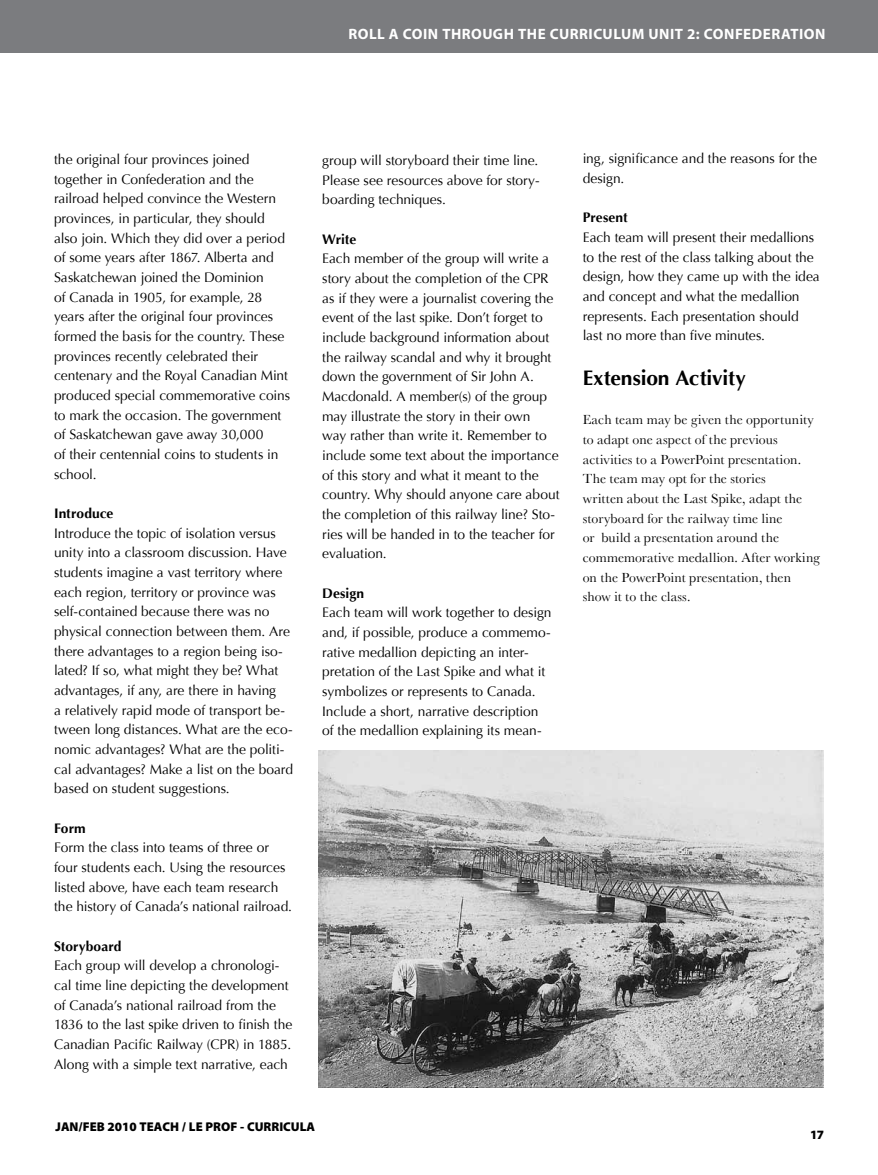
<style>
.page{position:relative;width:878px;height:1175px;background:#fff}
.page>*{position:absolute;margin:0;border:0;box-sizing:border-box;transform-origin:0 0}
.t1{font:700 21px "Optima";letter-spacing:-.005em;color:#000}
.t2{font:700 15px "Myriad Pro";letter-spacing:.03em;color:#fff}
.t3{font:13.8px/19.6px "Optima";letter-spacing:-.005em;color:#000}
.t4{font:13.8px/19.6px "Baskerville";letter-spacing:.01em;color:#000}
.t5{font:700 13.8px "Optima";letter-spacing:.005em;color:#000}
.t6{font:900 12.75px "Myriad Pro";color:#000}
</style>
<div class="page">
<img style="left:318px;top:750px;width:506px;height:337px">
<div style="left:0;top:0;width:878px;height:53px;background:#7b7c7f"></div>
<p class="t2" style="left:348px;top:25px;width:433px">ROLL A COIN THROUGH THE CURRICULUM UNIT 2: CONFEDERAT</p>
<p class="t2" style="left:799px;top:25px;width:28px">ION</p>
<p class="t3" style="left:54px;top:150px;width:238px">the original four provinces joined together in Confederation and the railroad helped convince the Western provinces, in particular, they should also join. Which they did over a period of some years after 1867. Alberta and Saskatchewan joined the Dominion<br>of Canada in 1905, for example, 28 years after the original four provinces formed the basis for the country. These provinces recently celebrated their centenary and the Royal Canadian Mint produced special commemorative coins to mark the occasion. The government of Saskatchewan gave away 30,000<br>of their centennial coins to students in school.</p>
<p class="t5" style="left:54px;top:505px;width:61px">Introduce</p>
<p class="t3" style="left:54px;top:523px;width:241px">Introduce the topic of isolation versus unity into a classroom discussion. Have students imagine a vast territory where each region, territory or province was self-contained because there was no physical connection between them. Are there advantages to a region being iso&shy;lated? If so, what might they be? What advantages, if any, are there in having<br>a relatively rapid mode of transport be&shy;tween long distances. What are the eco&shy;nomic advantages? What are the politi&shy;cal advantages? Make a list on the board based on student suggestions.</p>
<p class="t5" style="left:54px;top:820px;width:33px">Form</p>
<p class="t3" style="left:54px;top:838px;width:239px">Form the class into teams of three or four students each. Using the resources listed above, have each team research the history of Canada’s national railroad.</p>
<p class="t5" style="left:54px;top:937px;width:69px">Storyboard</p>
<p class="t3" style="left:54px;top:955px;width:240px">Each group will develop a chronologi&shy;cal time line depicting the development of Canada’s national railroad from the 1836 to the last spike driven to finish the Canadian Pacific Railway (CPR) in 1885.<br>Along with a simple text narrative, each</p>
<p class="t3" style="left:322px;top:151px;width:219px;text-align:justify">group will storyboard their time line.<br>Please see resources above for story&shy;boarding techniques.</p>
<p class="t5" style="left:322px;top:231px;width:36px">Write</p>
<p class="t3" style="left:322px;top:249px;width:239px">Each member of the group will write a story about the completion of the CPR as if they were a journalist covering the event of the last spike. Don’t forget to include background information about the railway scandal and why it brought down the government of Sir John A.<br>Macdonald. A member(s) of the group may illustrate the story in their own<br>way rather than write it. Remember to include some text about the importance of this story and what it meant to the country. Why should anyone care about the completion of this railway line? Sto&shy;ries will be handed in to the teacher for evaluation.</p>
<p class="t5" style="left:322px;top:585px;width:43px">Design</p>
<p class="t3" style="left:322px;top:603px;width:231px">Each team will work together to design and, if possible, produce a commemo&shy;rative medallion depicting an inter&shy;pretation of the Last Spike and what it symbolizes or represents to Canada.<br>Include a short, narrative description of the medallion explaining its mean-</p>
<p class="t3" style="left:582px;top:149px;width:236px">ing, significance and the reasons for the design.</p>
<p class="t5" style="left:582px;top:209px;width:47px">Present</p>
<p class="t3" style="left:582px;top:227px;width:239px">Each team will present their medallions to the rest of the class talking about the design, how they came up with the idea and concept and what the medallion represents. Each presentation should last no more than five minutes.</p>
<h1 class="t1" style="left:582px;top:365px;width:165px">Extension Activity</h1>
<p class="t4" style="left:582px;top:410px;width:239px">Each team may be given the opportunity to adapt one aspect of the previous activities to a PowerPoint presentation.<br>The team may opt for the stories<br>written about the Last Spike, adapt the storyboard for the railway time line<br>or build a presentation around the commemorative medallion. After working on the PowerPoint presentation, then show it to the class.</p>
<p class="t6" style="left:56px;top:1119px;width:261px">JAN/FEB 2010 TEACH / LE PROF - CURRICULA</p>
<p class="t6" style="left:810px;top:1127px;width:16px">17</p>
</div>
